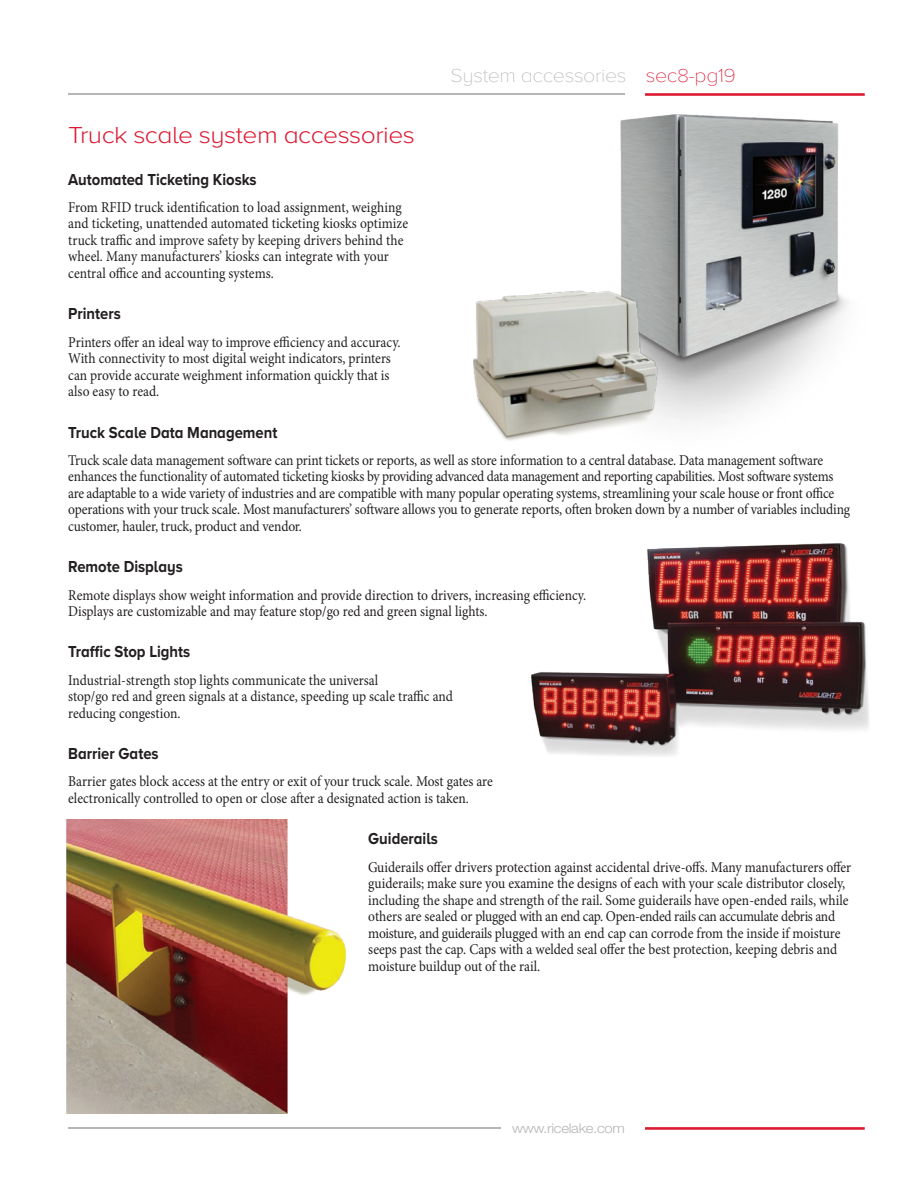
<style>
.page{position:relative;width:918px;height:1188px;background:#fff}
.page>*{position:absolute;margin:0;border:0;box-sizing:border-box;transform-origin:0 0}
.Chapter_Sections{font:300 24px "Proxima Nova A";letter-spacing:-.02em;color:#dc1a32;scale:1.1 1}
.t1{font:100 19.5px "Proxima Nova A";letter-spacing:-.02em;color:#b7b6b6;scale:1.1 1}
.Chapter_Sections_SubHead{font:700 16.5px "Proxima Nova A";color:#231f20;scale:.9 1}
.Chapter_Sections_Body{font:15px/16.5px "Minion Pro";letter-spacing:-.005em;color:#231f20;scale:.9 1}
.t2{font:300 13.5px "Helvetica Neue LT Std";letter-spacing:-.02em;color:#b7b6b6;scale:1.1 1}
.s1{color:#dc1a32}
</style>
<div class="page">
<hr style="left:68px;top:1128px;width:433px;height:1px;background:#b7b6b6">
<div style="left:645px;top:1127px;width:220px;height:3px;background:#dc1a32;border:2px solid #dc1a32"></div>
<hr style="left:68px;top:94px;width:557px;height:1px;background:#b7b6b6">
<div style="left:645px;top:93px;width:220px;height:3px;background:#dc1a32;border:2px solid #dc1a32"></div>
<img style="left:620px;top:95px;width:245px;height:327px">
<img style="left:67px;top:820px;width:280px;height:294px">
<img style="left:531px;top:543px;width:338px;height:213px">
<img style="left:473px;top:282px;width:195px;height:159px">
<h2 class="t1" style="left:451px;top:61px;width:261px">System accessories <span class="s1">sec8-pg19</span></h2>
<p class="Chapter_Sections" style="left:68px;top:117px;width:317px">Truck scale system accessories</p>
<p class="Chapter_Sections_SubHead" style="left:68px;top:167px;width:211px">Automated Ticketing Kiosks</p>
<p class="Chapter_Sections_Body" style="left:68px;top:199px;width:379px">From RFID truck identification to load assignment, weighing and ticketing, unattended automated ticketing kiosks optimize truck traffic and improve safety by keeping drivers behind the wheel. Many manufacturers’ kiosks can integrate with your central office and accounting systems.</p>
<p class="Chapter_Sections_SubHead" style="left:68px;top:302px;width:60px">Printers</p>
<p class="Chapter_Sections_Body" style="left:68px;top:334px;width:371px">Printers offer an ideal way to improve efficiency and accuracy.<br>With connectivity to most digital weight indicators, printers can provide accurate weighment information quickly that is also easy to read.</p>
<p class="Chapter_Sections_SubHead" style="left:68px;top:420px;width:234px">Truck Scale Data Management</p>
<p class="Chapter_Sections_Body" style="left:68px;top:452px;width:870px">Truck scale data management software can print tickets or reports, as well as store information to a central database. Data management software enhances the functionality of automated ticketing kiosks by providing advanced data management and reporting capabilities. Most software systems are adaptable to a wide variety of industries and are compatible with many popular operating systems, streamlining your scale house or front office operations with your truck scale. Most manufacturers’ software allows you to generate reports, often broken down by a number of variables including customer, hauler, truck, product and vendor.</p>
<p class="Chapter_Sections_SubHead" style="left:68px;top:554px;width:129px">Remote Displays</p>
<p class="Chapter_Sections_Body" style="left:68px;top:587px;width:577px">Remote displays show weight information and provide direction to drivers, increasing efficiency.<br>Displays are customizable and may feature stop/go red and green signal lights.</p>
<p class="Chapter_Sections_SubHead" style="left:68px;top:640px;width:137px">Traffic Stop Lights</p>
<p class="Chapter_Sections_Body" style="left:68px;top:672px;width:429px">Industrial-strength stop lights communicate the universal<br>stop/go red and green signals at a distance, speeding up scale traffic and reducing congestion.</p>
<p class="Chapter_Sections_SubHead" style="left:68px;top:741px;width:102px">Barrier Gates</p>
<p class="Chapter_Sections_Body" style="left:68px;top:773px;width:473px">Barrier gates block access at the entry or exit of your truck scale. Most gates are electronically controlled to open or close after a designated action is taken.</p>
<p class="Chapter_Sections_SubHead" style="left:368px;top:827px;width:79px">Guiderails</p>
<p class="Chapter_Sections_Body" style="left:368px;top:859px;width:538px">Guiderails offer drivers protection against accidental drive-offs. Many manufacturers offer guiderails; make sure you examine the designs of each with your scale distributor closely, including the shape and strength of the rail. Some guiderails have open-ended rails, while others are sealed or plugged with an end cap. Open-ended rails can accumulate debris and moisture, and guiderails plugged with an end cap can corrode from the inside if moisture seeps past the cap. Caps with a welded seal offer the best protection, keeping debris and moisture buildup out of the rail.</p>
<p class="t2" style="left:512px;top:1120px;width:104px">www.ricelake.com</p>
</div>
